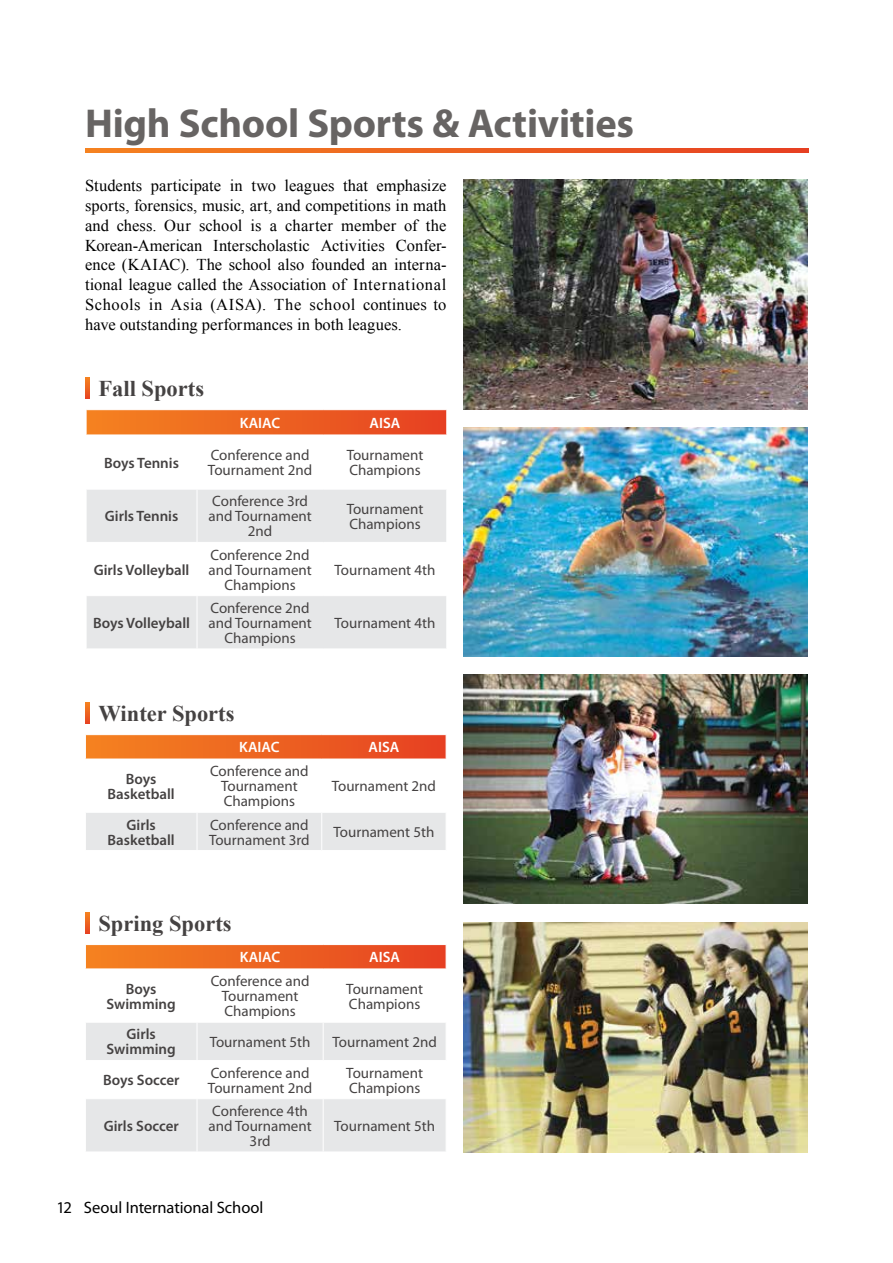
<style>
.page{position:relative;width:893px;height:1263px;background:#fff}
.page>*{position:absolute;margin:0;border:0;box-sizing:border-box;transform-origin:0 0}
.t1{font:700 40.5px "Myriad Pro";letter-spacing:-.005em;color:#676463}
.t2{font:700 22.5px "Times New Roman";color:#454242}
.t3{font:16.5px/19.8px "Times New Roman";letter-spacing:.005em;color:#000;text-align:justify}
.t4{font:16.5px "Myriad Pro";letter-spacing:-.005em;color:#000}
.t5{font:15px/15px "Myriad Pro";color:#454242}
.t6{font:600 15px/15px "Myriad Pro";color:#454242;text-align:center}
.t7{font:600 15px "Myriad Pro";color:#fff}
</style>
<div class="page">
<svg style="left:87px;top:490px;width:359px;height:158px;fill:#e6e7e8"></svg>
<svg style="left:86px;top:410px;width:361px;height:25px;background:#ed6728"></svg>
<hr style="left:86px;top:542px;width:111px;height:1px;background:#fff">
<hr style="left:197px;top:542px;width:126px;height:1px;background:#fff">
<hr style="left:323px;top:542px;width:124px;height:1px;background:#fff">
<hr style="left:86px;top:595px;width:111px;height:1px;background:#fff">
<hr style="left:197px;top:595px;width:126px;height:1px;background:#fff">
<hr style="left:323px;top:595px;width:124px;height:1px;background:#fff">
<hr style="left:197px;top:489px;width:1px;height:53px;background:#fff">
<hr style="left:197px;top:543px;width:1px;height:52px;background:#fff">
<hr style="left:197px;top:596px;width:1px;height:52px;background:#fff">
<svg style="left:86px;top:1023px;width:360px;height:128px;fill:#e6e7e8"></svg>
<svg style="left:86px;top:944px;width:361px;height:25px;background:#ed692b"></svg>
<hr style="left:197px;top:968px;width:126px;height:1px;background:#fff">
<hr style="left:323px;top:968px;width:123px;height:1px;background:#fff">
<hr style="left:85px;top:968px;width:112px;height:1px;background:#fff">
<hr style="left:197px;top:1022px;width:1px;height:38px;background:#fff">
<hr style="left:323px;top:1022px;width:1px;height:38px;background:#fff">
<hr style="left:85px;top:1060px;width:112px;height:1px;background:#fff">
<hr style="left:197px;top:1060px;width:126px;height:1px;background:#fff">
<hr style="left:197px;top:1061px;width:1px;height:37px;background:#fff">
<hr style="left:323px;top:1060px;width:123px;height:1px;background:#fff">
<hr style="left:323px;top:1061px;width:1px;height:37px;background:#fff">
<hr style="left:85px;top:1098px;width:112px;height:1px;background:#fff">
<hr style="left:197px;top:1098px;width:126px;height:1px;background:#fff">
<hr style="left:197px;top:1099px;width:1px;height:52px;background:#fff">
<hr style="left:323px;top:1098px;width:123px;height:1px;background:#fff">
<hr style="left:323px;top:1099px;width:1px;height:52px;background:#fff">
<svg style="left:85px;top:735px;width:362px;height:115px"></svg>
<hr style="left:197px;top:759px;width:125px;height:1px;background:#fff">
<hr style="left:322px;top:759px;width:124px;height:1px;background:#fff">
<hr style="left:446px;top:759px;width:1px;height:53px;background:#fff">
<hr style="left:85px;top:759px;width:112px;height:1px;background:#fff">
<hr style="left:85px;top:759px;width:1px;height:53px;background:#fff">
<hr style="left:197px;top:759px;width:1px;height:53px;background:#fff">
<hr style="left:85px;top:812px;width:112px;height:1px;background:#fff">
<hr style="left:85px;top:813px;width:1px;height:37px;background:#fff">
<hr style="left:197px;top:812px;width:125px;height:1px;background:#fff">
<hr style="left:197px;top:813px;width:1px;height:37px;background:#fff">
<hr style="left:322px;top:812px;width:124px;height:1px;background:#fff">
<hr style="left:321px;top:813px;width:1px;height:37px;background:#fff">
<hr style="left:446px;top:813px;width:1px;height:37px;background:#fff">
<svg style="left:85px;top:149px;width:723px;height:4px;background:#ed6220"></svg>
<img style="left:463px;top:427px;width:345px;height:230px">
<img style="left:463px;top:922px;width:345px;height:230px">
<img style="left:463px;top:674px;width:345px;height:230px">
<img style="left:463px;top:180px;width:345px;height:229px">
<svg style="left:86px;top:377px;width:4px;height:22px"></svg>
<svg style="left:86px;top:702px;width:4px;height:22px"></svg>
<svg style="left:86px;top:912px;width:4px;height:21px"></svg>
<h1 class="t1" style="left:85px;top:97px;width:551px">High School Sports &amp; Activities</h1>
<p class="t3" style="left:85px;top:175px;width:363px">Students participate in two leagues that emphasize sports, forensics, music, art, and competitions in math and chess. Our school is a charter member of the Korean-American Interscholastic Activities Confer&shy;ence (KAIAC). The school also founded an interna&shy;tional league called the Association of International Schools in Asia (AISA). The school continues to have outstanding performances in both leagues.</p>
<h2 class="t2" style="left:98px;top:373px;width:107px">Fall Sports</h2>
<p class="t7" style="left:240px;top:413px;width:42px">KAIAC</p>
<p class="t7" style="left:370px;top:413px;width:32px">AISA</p>
<p class="t6" style="left:104px;top:455px;width:76px">Boys Tennis</p>
<p class="t5" style="left:208px;top:447px;width:106px">Conference and<br>Tournament 2nd</p>
<p class="t5" style="left:347px;top:447px;width:78px">Tournament<br>Champions</p>
<p class="t6" style="left:105px;top:508px;width:75px">Girls Tennis</p>
<p class="t5" style="left:208px;top:494px;width:105px;text-align:center">Conference 3rd and Tournament<br>2nd</p>
<p class="t5" style="left:347px;top:501px;width:78px">Tournament<br>Champions</p>
<p class="t6" style="left:94px;top:562px;width:97px">Girls Volleyball</p>
<p class="t6" style="left:93px;top:615px;width:99px">Boys Volleyball</p>
<p class="t5" style="left:209px;top:547px;width:105px;text-align:center">Conference 2nd and Tournament<br>Champions</p>
<p class="t5" style="left:208px;top:600px;width:105px;text-align:center">Conference 2nd and Tournament<br>Champions</p>
<p class="t5" style="left:335px;top:562px;width:102px">Tournament 4th</p>
<p class="t5" style="left:335px;top:615px;width:102px">Tournament 4th</p>
<h2 class="t2" style="left:98px;top:697px;width:138px">Winter Sports</h2>
<p class="t7" style="left:239px;top:738px;width:42px">KAIAC</p>
<p class="t7" style="left:368px;top:738px;width:32px">AISA</p>
<p class="t6" style="left:108px;top:771px;width:69px">Boys<br>Basketball</p>
<p class="t5" style="left:210px;top:763px;width:100px;text-align:center">Conference and<br>Tournament<br>Champions</p>
<p class="t5" style="left:332px;top:778px;width:106px">Tournament 2nd</p>
<p class="t6" style="left:108px;top:817px;width:69px">Girls<br>Basketball</p>
<p class="t5" style="left:209px;top:817px;width:102px">Conference and<br>Tournament 3rd</p>
<p class="t5" style="left:333px;top:824px;width:102px">Tournament 5th</p>
<h2 class="t2" style="left:98px;top:907px;width:135px">Spring Sports</h2>
<p class="t7" style="left:240px;top:948px;width:42px">KAIAC</p>
<p class="t7" style="left:369px;top:948px;width:32px">AISA</p>
<p class="t6" style="left:107px;top:981px;width:71px">Boys<br>Swimming</p>
<p class="t5" style="left:211px;top:973px;width:100px;text-align:center">Conference and<br>Tournament<br>Champions</p>
<p class="t5" style="left:346px;top:981px;width:78px">Tournament<br>Champions</p>
<p class="t6" style="left:107px;top:1026px;width:71px">Girls<br>Swimming</p>
<p class="t5" style="left:210px;top:1034px;width:102px">Tournament 5th</p>
<p class="t5" style="left:332px;top:1034px;width:106px">Tournament 2nd</p>
<p class="t6" style="left:103px;top:1072px;width:78px">Boys Soccer</p>
<p class="t5" style="left:208px;top:1065px;width:106px">Conference and<br>Tournament 2nd</p>
<p class="t5" style="left:346px;top:1065px;width:78px">Tournament<br>Champions</p>
<p class="t6" style="left:104px;top:1118px;width:77px">Girls Soccer</p>
<p class="t5" style="left:208px;top:1103px;width:105px;text-align:center">Conference 4th and Tournament<br>3rd</p>
<p class="t5" style="left:334px;top:1118px;width:102px">Tournament 5th</p>
<p class="t4" style="left:56px;top:1197px;width:209px">12 Seoul International School</p>
</div>
